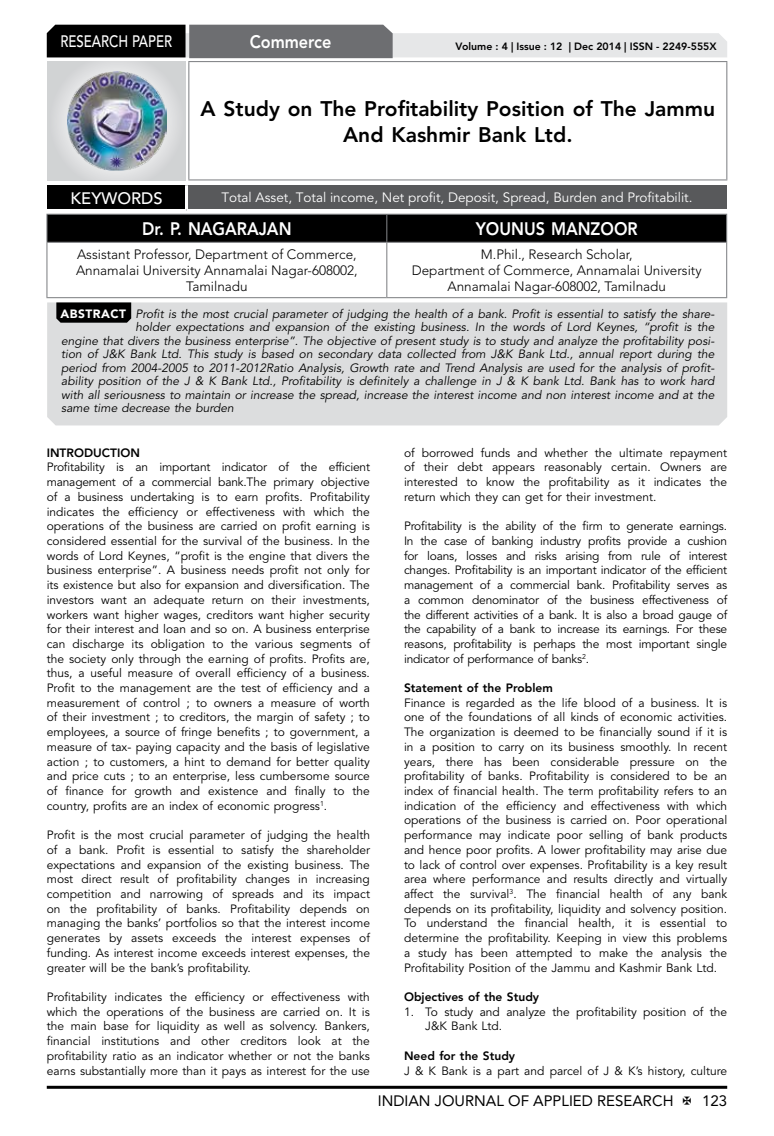
<style>
.page{position:relative;width:774px;height:1136px;background:#fff}
.page>*{position:absolute;margin:0;border:0;box-sizing:border-box;transform-origin:0 0}
.t1{font:800 21px/26.2px "Avenir LT Std";color:#000;text-align:center}
.t2{font:800 18px "Avenir LT Std";color:#fff;scale:.9 1}
.t3{font:500 16.5px "Avenir LT Std";color:#fff;scale:.8 1}
.t4{font:500 16.5px "Avenir LT Std";color:#fff}
.t5{font:15px "Avenir LT Std";color:#000}
.t6{font:300 13.5px/16.2px "Avenir LT Std";color:#000;text-align:center}
.t7{font:13.5px "Avenir LT Std";color:#fff}
.t8{font:12px/14.7px "Avenir LT Std";color:#000;text-align:justify}
.t9{font:italic 12px "Avenir LT Std";color:#000}
.t10{font:800 12px "Avenir LT Std";color:#000}
.t11{font:800 10.5px "Avenir LT Std";color:#000}
.s1{font-weight:900;font-style:normal;color:#fff}
</style>
<div class="page">
<hr style="left:47px;top:1085px;width:680px;height:3px;background:#000">
<div style="left:48px;top:62px;width:137px;height:118px;background:linear-gradient(to right,#d9dadb,#d9dadb)"></div>
<img style="left:68px;top:71px;width:99px;height:100px">
<svg style="left:47px;top:25px;width:680px;height:33px;background:#979899"></svg>
<hr style="left:188px;top:61px;width:539px;height:1px;background:#808285">
<hr style="left:188px;top:62px;width:1px;height:117px;background:#808285">
<hr style="left:726px;top:62px;width:1px;height:117px;background:#808285">
<hr style="left:188px;top:179px;width:539px;height:1px;background:#808285">
<svg style="left:46px;top:214px;width:681px;height:28px;background:#050505"></svg>
<hr style="left:46px;top:242px;width:341px;height:1px;background:#808285">
<hr style="left:46px;top:243px;width:1px;height:54px;background:#808285">
<hr style="left:387px;top:242px;width:340px;height:1px;background:#808285">
<hr style="left:386px;top:243px;width:1px;height:54px;background:#808285">
<hr style="left:726px;top:243px;width:1px;height:54px;background:#808285">
<hr style="left:46px;top:297px;width:341px;height:1px;background:#808285">
<hr style="left:387px;top:297px;width:340px;height:1px;background:#808285">
<div style="left:47px;top:185px;width:139px;height:25px;background:#000"></div>
<div style="left:186px;top:185px;width:541px;height:25px;background:#58595b"></div>
<hr style="left:185px;top:185px;width:3px;height:24px;background:#fff">
<hr style="left:47px;top:209px;width:139px;height:3px;background:#fff">
<hr style="left:186px;top:209px;width:541px;height:3px;background:#fff">
<div style="left:47px;top:302px;width:680px;height:123px;background:#dcddde"></div>
<svg style="left:56px;top:302px;width:75px;height:20px"></svg>
<h3 class="t3" style="left:60px;top:32px;width:139px">RESEARCH PAPER</h3>
<h2 class="t2" style="left:250px;top:31px;width:92px">Commerce</h2>
<p class="t11" style="left:456px;top:41px;width:262px">Volume : 4 | Issue : 12 | Dec 2014 | ISSN - 2249-555X</p>
<h1 class="t1" style="left:201px;top:95px;width:516px">A Study on The Profitability Position of The Jammu<br>And Kashmir Bank Ltd.</h1>
<h3 class="t4" style="left:71px;top:189px;width:94px">KEYWORDS</h3>
<p class="t7" style="left:221px;top:189px;width:473px">Total Asset, Total income, Net profit, Deposit, Spread, Burden and Profitabilit.</p>
<h2 class="t2" style="left:142px;top:218px;width:167px">Dr. P. NAGARAJAN</h2>
<h2 class="t2" style="left:476px;top:218px;width:181px">YOUNUS MANZOOR</h2>
<p class="t6" style="left:76px;top:246px;width:283px">Assistant Professor, Department of Commerce,<br>Annamalai University Annamalai Nagar-608002,<br>Tamilnadu</p>
<p class="t6" style="left:412px;top:246px;width:291px">M.Phil., Research Scholar,<br>Department of Commerce, Annamalai University<br>Annamalai Nagar-608002, Tamilnadu</p>
<p class="t9" style="left:61px;top:307px;width:655px"><span class="s1">ABSTRACT</span> Profit is the most crucial parameter of judging the health of a bank. Profit is essential to satisfy the share-</p>
<p class="t9" style="left:135px;top:320px;width:580px">holder expectations and expansion of the existing business. In the words of Lord Keynes, “profit is the</p>
<p class="t9" style="left:61px;top:334px;width:655px">engine that divers the business enterprise”. The objective of present study is to study and analyze the profitability posi-</p>
<p class="t9" style="left:61px;top:347px;width:655px">tion of J&amp;K Bank Ltd. This study is based on secondary data collected from J&amp;K Bank Ltd., annual report during the</p>
<p class="t9" style="left:61px;top:361px;width:655px">period from 2004-2005 to 2011-2012Ratio Analysis, Growth rate and Trend Analysis are used for the analysis of profit-</p>
<p class="t9" style="left:61px;top:374px;width:655px">ability position of the J &amp; K Bank Ltd., Profitability is definitely a challenge in J &amp; K bank Ltd. Bank has to work hard</p>
<p class="t9" style="left:61px;top:388px;width:655px">with all seriousness to maintain or increase the spread, increase the interest income and non interest income and at the</p>
<p class="t9" style="left:61px;top:401px;width:174px">same time decrease the burden</p>
<p class="t10" style="left:47px;top:445px;width:95px">INTRODUCTION</p>
<p class="t8" style="left:47px;top:460px;width:325px">Profitability is an important indicator of the efficient management of a commercial bank.The primary objective of a business undertaking is to earn profits. Profitability indicates the efficiency or effectiveness with which the operations of the business are carried on profit earning is considered essential for the survival of the business. In the words of Lord Keynes, “profit is the engine that divers the business enterprise”. A business needs profit not only for its existence but also for expansion and diversification. The investors want an adequate return on their investments, workers want higher wages, creditors want higher security for their interest and loan and so on. A business enterprise can discharge its obligation to the various segments of the society only through the earning of profits. Profits are, thus, a useful measure of overall efficiency of a business.<br>Profit to the management are the test of efficiency and a measurement of control ; to owners a measure of worth of their investment ; to creditors, the margin of safety ; to employees, a source of fringe benefits ; to government, a measure of tax- paying capacity and the basis of legislative action ; to customers, a hint to demand for better quality and price cuts ; to an enterprise, less cumbersome source of finance for growth and existence and finally to the country, profits are an index of economic progress<sup>1</sup>.</p>
<p class="t8" style="left:47px;top:827px;width:325px">Profit is the most crucial parameter of judging the health of a bank. Profit is essential to satisfy the shareholder expectations and expansion of the existing business. The most direct result of profitability changes in increasing competition and narrowing of spreads and its impact on the profitability of banks. Profitability depends on managing the banks’ portfolios so that the interest income generates by assets exceeds the interest expenses of funding. As interest income exceeds interest expenses, the greater will be the bank’s profitability.</p>
<p class="t8" style="left:47px;top:989px;width:325px">Profitability indicates the efficiency or effectiveness with which the operations of the business are carried on. It is the main base for liquidity as well as solvency. Bankers, financial institutions and other creditors look at the profitability ratio as an indicator whether or not the banks earns substantially more than it pays as interest for the use</p>
<p class="t8" style="left:404px;top:445px;width:325px">of borrowed funds and whether the ultimate repayment of their debt appears reasonably certain. Owners are interested to know the profitability as it indicates the return which they can get for their investment.</p>
<p class="t8" style="left:404px;top:519px;width:325px">Profitability is the ability of the firm to generate earnings.<br>In the case of banking industry profits provide a cushion for loans, losses and risks arising from rule of interest changes. Profitability is an important indicator of the efficient management of a commercial bank. Profitability serves as a common denominator of the business effectiveness of the different activities of a bank. It is also a broad gauge of the capability of a bank to increase its earnings. For these reasons, profitability is perhaps the most important single indicator of performance of banks<sup>2</sup>.</p>
<p class="t10" style="left:404px;top:680px;width:150px">Statement of the Problem</p>
<p class="t8" style="left:404px;top:695px;width:325px">Finance is regarded as the life blood of a business. It is one of the foundations of all kinds of economic activities.<br>The organization is deemed to be financially sound if it is in a position to carry on its business smoothly. In recent years, there has been considerable pressure on the profitability of banks. Profitability is considered to be an index of financial health. The term profitability refers to an indication of the efficiency and effectiveness with which operations of the business is carried on. Poor operational performance may indicate poor selling of bank products and hence poor profits. A lower profitability may arise due to lack of control over expenses. Profitability is a key result area where performance and results directly and virtually affect the survival<sup>3</sup>. The financial health of any bank depends on its profitability, liquidity and solvency position.<br>To understand the financial health, it is essential to determine the profitability. Keeping in view this problems a study has been attempted to make the analysis the Profitability Position of the Jammu and Kashmir Bank Ltd.</p>
<p class="t10" style="left:404px;top:989px;width:137px">Objectives of the Study</p>
<p class="t8" style="left:425px;top:1004px;width:303px;text-indent:-21px">1. To study and analyze the profitability position of the<br>J&amp;K Bank Ltd.</p>
<p class="t10" style="left:404px;top:1048px;width:113px">Need for the Study</p>
<p class="t8" style="left:404px;top:1063px;width:325px">J &amp; K Bank is a part and parcel of J &amp; K’s history, culture</p>
<p class="t5" style="left:378px;top:1091px;width:297px">INDIAN JOURNAL OF APPLIED RESEARCH</p>
<p class="t5" style="left:702px;top:1091px;width:27px">123</p>
</div>
